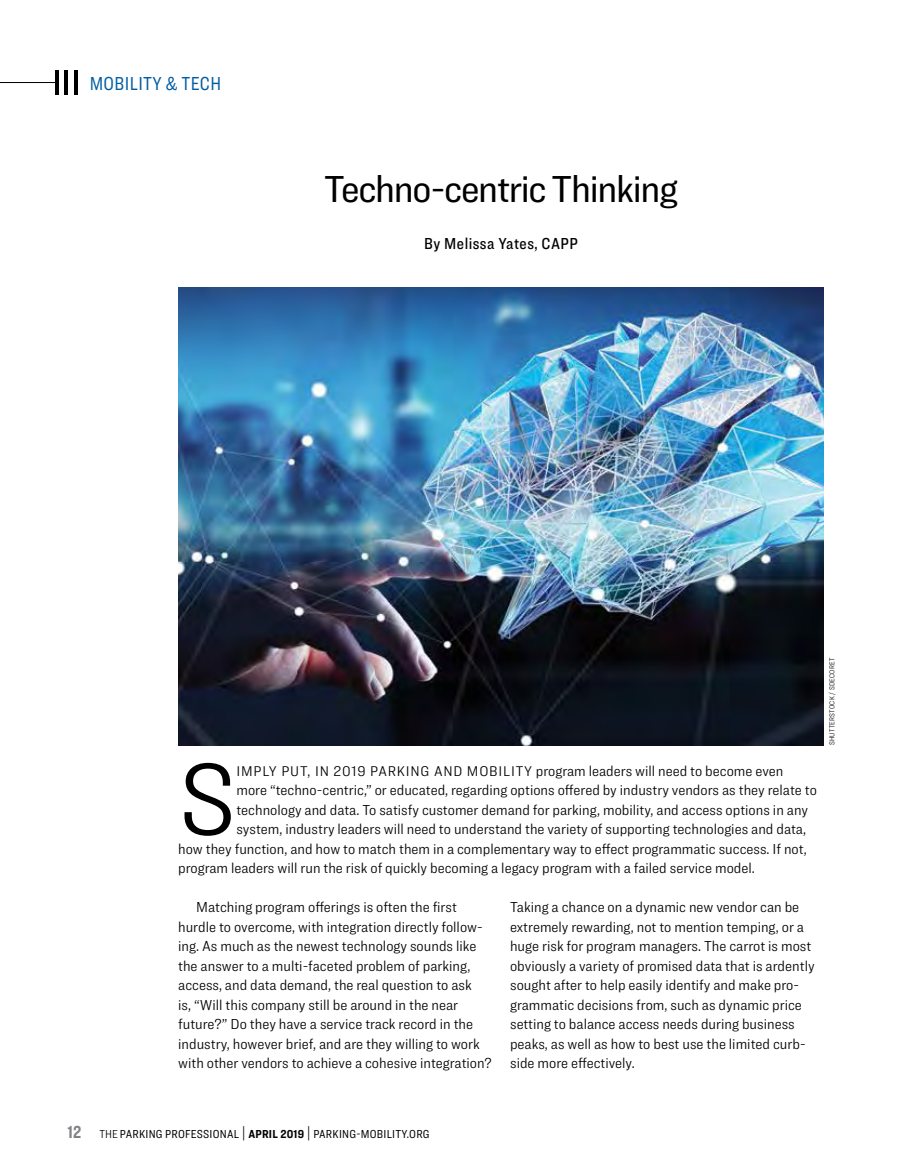
<style>
.page{position:relative;width:905px;height:1175px;background:#fff}
.page>*{position:absolute;margin:0;border:0;box-sizing:border-box;transform-origin:0 0}
.t1{font:300 105.15px "Ringside Condensed";color:#000;scale:1.1 1}
.t2{font:39px "Ringside Condensed";letter-spacing:-.03em;color:#000;scale:1.1 1}
.t3{font:19.5px "Ringside Condensed";letter-spacing:.02em;color:#005da4;scale:.95 1}
.t4{font:700 18px "Ringside Compressed";color:#808285}
.t5{font:500 16.5px "Ringside Condensed";letter-spacing:.03em;color:#000}
.t6{font:300 15px/19.5px "Ringside Condensed";color:#000;scale:1.1 1}
.t7{font:12px "Ringside Condensed";letter-spacing:.02em;color:#000}
.t8{font:300 7.5px "Ringside Condensed";letter-spacing:.03em;color:#000}
.s1{font-size:14.7px}
.s2{font-weight:300}
.s3{font-size:15.6px}
.s4{font-weight:700}
</style>
<div class="page">
<hr style="left:0;top:82px;width:57px;height:1px;background:#000">
<hr style="left:74px;top:70px;width:3px;height:25px;background:#000">
<hr style="left:65px;top:70px;width:3px;height:25px;background:#000">
<hr style="left:55px;top:70px;width:3px;height:25px;background:#000">
<img style="left:178px;top:287px;width:646px;height:458px">
<h3 class="t3" style="left:90px;top:71px;width:140px">MOBILITY &amp; TECH</h3>
<h2 class="t2" style="left:324px;top:163px;width:323px">Techno-centric Thinking</h2>
<p class="t5" style="left:424px;top:232px;width:155px">By Melissa Yates, CAPP</p>
<h1 class="t1" style="left:178px;top:728px;width:54px">S</h1>
<p class="t6" style="left:236px;top:761px;width:499px"><span class="s1">IMPLY PUT, IN 2019 PARKING AND MOBILITY</span> program leaders will need to become even</p>
<p class="t6" style="left:236px;top:780px;width:529px">more “techno-centric,” or educated, regarding options offered by industry vendors as they relate to</p>
<p class="t6" style="left:236px;top:800px;width:521px">technology and data. To satisfy customer demand for parking, mobility, and access options in any</p>
<p class="t6" style="left:236px;top:819px;width:519px">system, industry leaders will need to understand the variety of supporting technologies and data,</p>
<p class="t6" style="left:178px;top:839px;width:573px">how they function, and how to match them in a complementary way to effect programmatic success. If not,</p>
<p class="t6" style="left:178px;top:858px;width:525px">program leaders will run the risk of quickly becoming a legacy program with a failed service model.</p>
<p class="t6" style="left:178px;top:897px;width:286px;text-indent:18px">Matching program offerings is often the first hurdle to overcome, with integration directly follow&shy;ing. As much as the newest technology sounds like the answer to a multi-faceted problem of parking, access, and data demand, the real question to ask<br>is, “Will this company still be around in the near future?” Do they have a service track record in the industry, however brief, and are they willing to work with other vendors to achieve a cohesive integration?</p>
<p class="t6" style="left:510px;top:897px;width:278px">Taking a chance on a dynamic new vendor can be extremely rewarding, not to mention temping, or a huge risk for program managers. The carrot is most obviously a variety of promised data that is ardently sought after to help easily identify and make pro&shy;grammatic decisions from, such as dynamic price setting to balance access needs during business peaks, as well as how to best use the limited curb&shy;side more effectively.</p>
<p class="t8" style="left:826px;top:745px;width:89px;rotate:-90deg">SHUTTERSTOCK / SDECORET</p>
<p class="t4" style="left:68px;top:1119px;width:15px">12</p>
<p class="t7" style="left:99px;top:1125px;width:332px"><span class="s2">THE</span> PARKING PROFESSIONAL <span class="s3">|</span> <span class="s4">APRIL 2019</span> <span class="s3">|</span> PARKING-MOBILITY.ORG</p>
</div>
